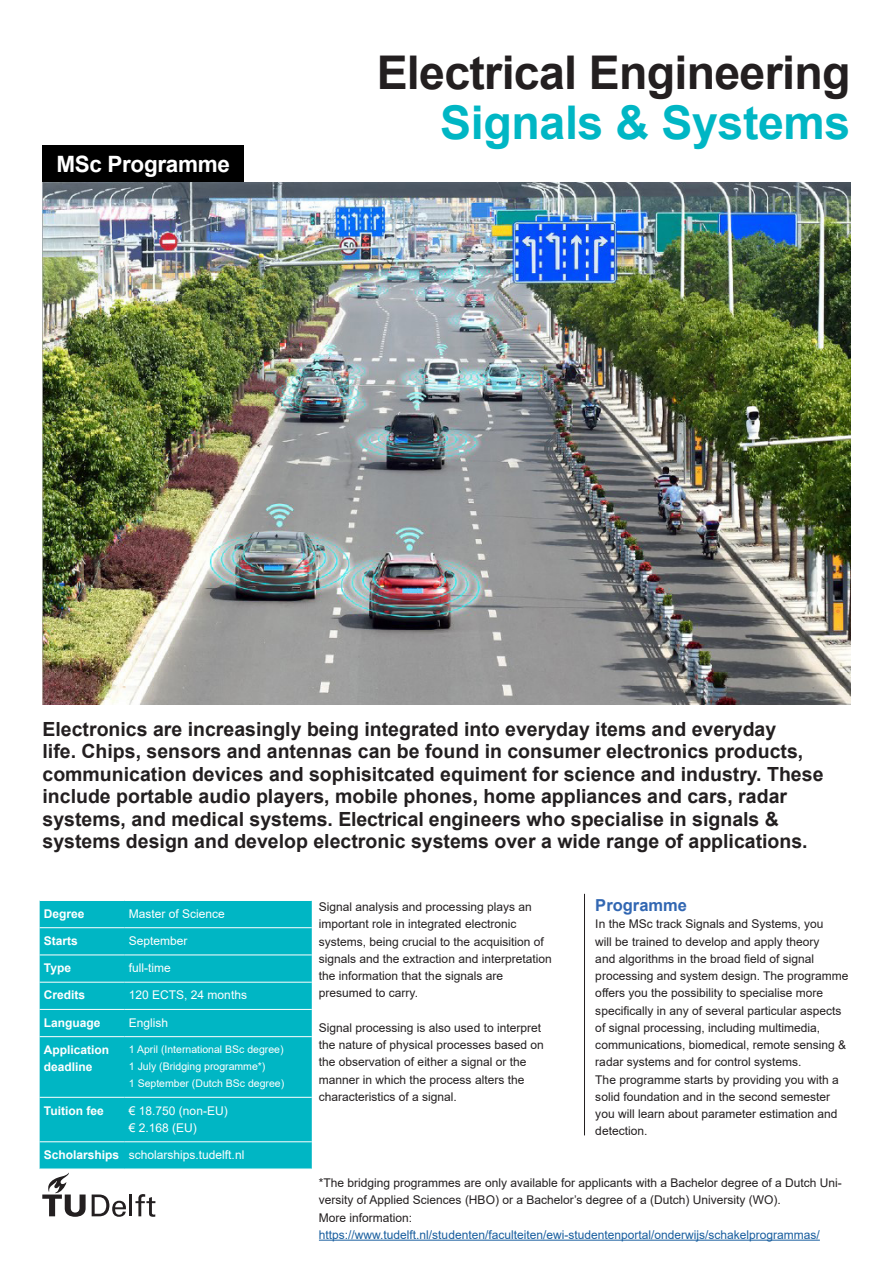
<style>
.page{position:relative;width:893px;height:1263px;background:#fff}
.page>*{position:absolute;margin:0;border:0;box-sizing:border-box;transform-origin:0 0}
.KOP{font:700 46.5px "Arial";letter-spacing:-.015em;color:#231f20}
.Intro{font:700 46.5px "Arial";letter-spacing:-.01em;color:#00b6c4}
.t1{font:700 22.5px "Arial";letter-spacing:-.015em;color:#fff}
.Intro-2{font:700 19.5px/22.5px "Arial";color:#231f20}
.Body{font:700 16.5px "Arial";color:#3267b2}
.Body-2{font:12px/17.2px "Arial";color:#231f20}
.Body-3{font:12px/17.2px "Arial";color:#fff}
.Body-4{font:12px "Arial";color:#175d9e}
.t2{font:700 12px "Arial";color:#fff}
.t3{font:10.5px "Arial";color:#fff}
</style>
<div class="page">
<hr style="left:129px;top:1194px;width:3px;height:22px;background:#231f20">
<svg style="left:42px;top:1173px;width:44px;height:44px"></svg>
<svg style="left:135px;top:1194px;width:20px;height:23px"></svg>
<svg style="left:92px;top:1194px;width:34px;height:23px"></svg>
<hr style="left:584px;top:894px;width:1px;height:241px;background:#231f20">
<div style="left:43px;top:146px;width:201px;height:36px;background:#000"></div>
<div style="left:40px;top:901px;width:272px;height:268px;background:#00b6c4"></div>
<hr style="left:40px;top:927px;width:85px;height:1px;background:#fff">
<hr style="left:125px;top:927px;width:187px;height:1px;background:#fff">
<hr style="left:40px;top:954px;width:85px;height:1px;background:#fff">
<hr style="left:125px;top:954px;width:187px;height:1px;background:#fff">
<hr style="left:40px;top:982px;width:85px;height:1px;background:#fff">
<hr style="left:125px;top:982px;width:187px;height:1px;background:#fff">
<hr style="left:40px;top:1009px;width:85px;height:1px;background:#fff">
<hr style="left:125px;top:1009px;width:187px;height:1px;background:#fff">
<hr style="left:40px;top:1036px;width:85px;height:1px;background:#fff">
<hr style="left:125px;top:1036px;width:187px;height:1px;background:#fff">
<hr style="left:40px;top:1097px;width:85px;height:1px;background:#fff">
<hr style="left:125px;top:1097px;width:187px;height:1px;background:#fff">
<hr style="left:40px;top:1141px;width:85px;height:1px;background:#fff">
<hr style="left:125px;top:1141px;width:187px;height:1px;background:#fff">
<img style="left:43px;top:182px;width:807px;height:522px">
<hr style="left:319px;top:1240px;width:501px;height:1px;background:#175d9e">
<p class="t1" style="left:56px;top:148px;width:175px">MSc Programme</p>
<p class="KOP" style="left:377px;top:40px;width:475px">Electrical Engineering</p>
<p class="Intro" style="left:440px;top:90px;width:412px">Signals &amp; Systems</p>
<p class="Intro-2" style="left:43px;top:718px;width:782px">Electronics are increasingly being integrated into everyday items and everyday<br>life. Chips, sensors and antennas can be found in consumer electronics products, communication devices and sophisitcated equiment for science and industry. These include portable audio players, mobile phones, home appliances and cars, radar systems, and medical systems. Electrical engineers who specialise in signals &amp; systems design and develop electronic systems over a wide range of applications.</p>
<p class="t2" style="left:44px;top:905px;width:42px">Degree</p>
<p class="Body-3" style="left:129px;top:905px;width:98px">Master of Science</p>
<p class="t2" style="left:44px;top:932px;width:36px">Starts</p>
<p class="Body-3" style="left:129px;top:932px;width:60px">September</p>
<p class="t2" style="left:44px;top:959px;width:29px">Type</p>
<p class="Body-3" style="left:129px;top:959px;width:43px">full-time</p>
<p class="t2" style="left:44px;top:987px;width:43px">Credits</p>
<p class="Body-3" style="left:129px;top:986px;width:120px">120 ECTS, 24 months</p>
<p class="t2" style="left:44px;top:1014px;width:58px">Language</p>
<p class="Body-3" style="left:129px;top:1014px;width:41px">English</p>
<p class="t2" style="left:44px;top:1041px;width:67px">Application</p>
<p class="t2" style="left:44px;top:1058px;width:50px">deadline</p>
<p class="t3" style="left:129px;top:1042px;width:156px">1 April (International BSc degree)</p>
<p class="t3" style="left:129px;top:1059px;width:138px">1 July (Bridging programme*)</p>
<p class="t3" style="left:129px;top:1076px;width:157px">1 September (Dutch BSc degree)</p>
<p class="t2" style="left:44px;top:1102px;width:61px">Tuition fee</p>
<p class="Body-3" style="left:129px;top:1101px;width:100px">€ 18.750 (non-EU) € 2.168 (EU)</p>
<p class="t2" style="left:44px;top:1146px;width:77px">Scholarships</p>
<p class="Body-3" style="left:129px;top:1146px;width:117px">scholarships.tudelft.nl</p>
<p class="Body-2" style="left:319px;top:898px;width:214px">Signal analysis and processing plays an</p>
<p class="Body-2" style="left:319px;top:915px;width:199px">important role in integrated electronic</p>
<p class="Body-2" style="left:319px;top:933px;width:226px">systems, being crucial to the acquisition of</p>
<p class="Body-2" style="left:319px;top:950px;width:234px">signals and the extraction and interpretation</p>
<p class="Body-2" style="left:319px;top:967px;width:186px">the information that the signals are</p>
<p class="Body-2" style="left:319px;top:984px;width:101px">presumed to carry.</p>
<p class="Body-2" style="left:319px;top:1019px;width:224px">Signal processing is also used to interpret</p>
<p class="Body-2" style="left:319px;top:1036px;width:226px">the nature of physical processes based on</p>
<p class="Body-2" style="left:319px;top:1053px;width:209px">the observation of either a signal or the</p>
<p class="Body-2" style="left:319px;top:1071px;width:207px">manner in which the process alters the</p>
<p class="Body-2" style="left:319px;top:1088px;width:140px">characteristics of a signal.</p>
<p class="Body" style="left:595px;top:894px;width:93px">Programme</p>
<p class="Body-2" style="left:595px;top:915px;width:255px">In the MSc track Signals and Systems, you<br>will be trained to develop and apply theory<br>and algorithms in the broad field of signal processing and system design. The programme offers you the possibility to specialise more specifically in any of several particular aspects of signal processing, including multimedia, communications, biomedical, remote sensing &amp; radar systems and for control systems.</p>
<p class="Body-2" style="left:595px;top:1071px;width:245px">The programme starts by providing you with a solid foundation and in the second semester you will learn about parameter estimation and detection.</p>
<p class="Body-2" style="left:319px;top:1174px;width:524px">*The bridging programmes are only available for applicants with a Bachelor degree of a Dutch Uni&shy;versity of Applied Sciences (HBO) or a Bachelor’s degree of a (Dutch) University (WO).</p>
<p class="Body-2" style="left:319px;top:1209px;width:95px">More information:</p>
<p class="Body-4" style="left:319px;top:1226px;width:502px">https://www.tudelft.nl/studenten/faculteiten/ewi-studentenportal/onderwijs/schakelprogrammas/</p>
</div>
